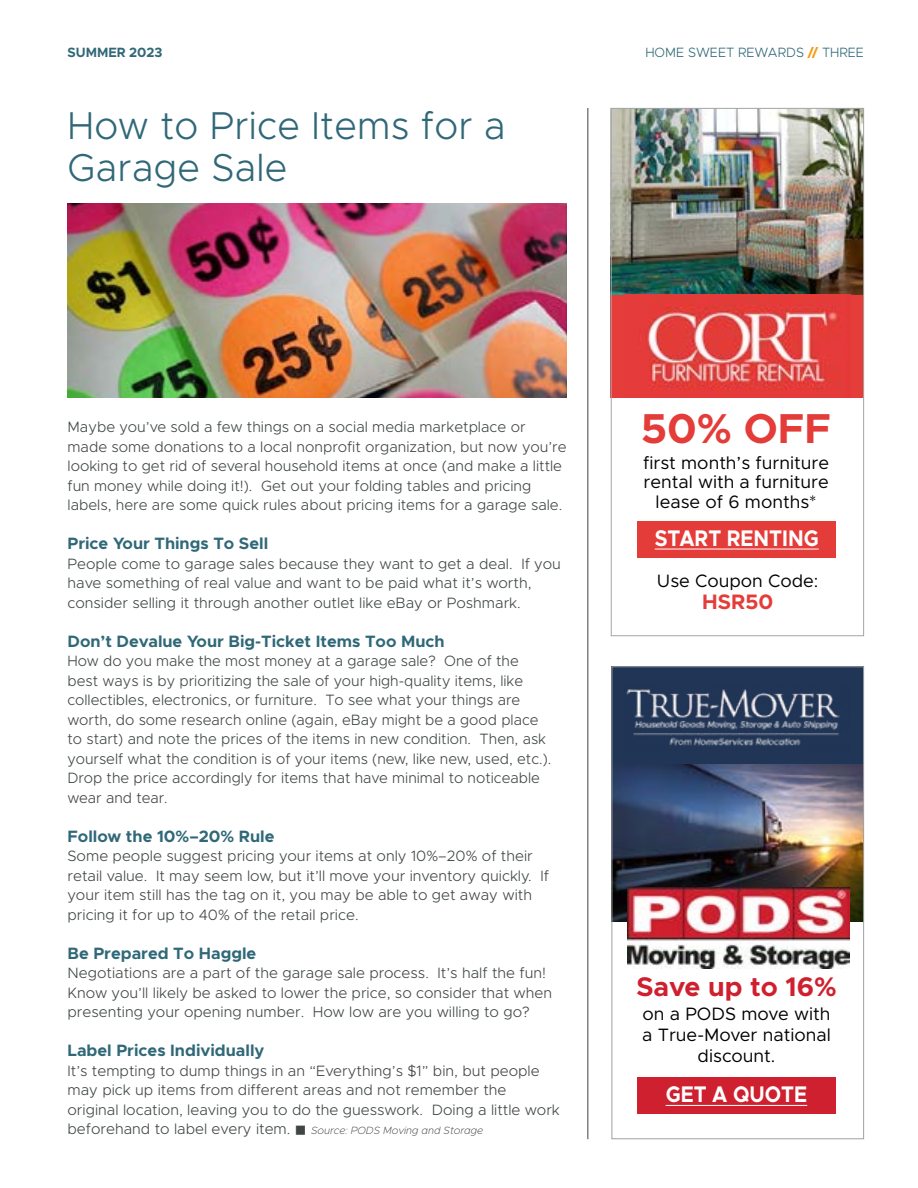
<style>
.page{position:relative;width:918px;height:1188px;background:#fff}
.page>*{position:absolute;margin:0;border:0;box-sizing:border-box;transform-origin:0 0}
.t1{font:700 42px "Metropolis";color:#e43c39}
.t2{font:300 39px/42px "Metropolis";letter-spacing:.005em;color:#306878}
.t3{font:700 27px "Metropolis";color:#cf202f}
.t4{font:700 22.65px "Metropolis";color:#fff;scale:.89 1}
.t5{font:700 21px "Metropolis";color:#e43c39}
.t6{font:18px/19.5px "Metropolis";color:#000;text-align:center}
.t7{font:700 16.5px "Metropolis";color:#306878}
.t8{font:300 15px/19.5px "Metropolis";color:#3f4643}
.t9{font:300 13.5px "Metropolis";color:#306878}
.t10{font:700 13.5px "Metropolis";color:#306878}
.s1{font-weight:700;color:#f69a11}
.s2{font-weight:200;font-style:italic;font-size:10.5px}
</style>
<div class="page">
<hr style="left:588px;top:108px;width:1px;height:1031px;background:#3f4643">
<img style="left:613px;top:110px;width:249px;height:185px">
<div style="left:611px;top:295px;width:253px;height:102px;background:#e53d3a"></div>
<img style="left:647px;top:295px;width:194px;height:95px">
<img style="left:68px;top:203px;width:499px;height:194px">
<div style="left:612px;top:666px;width:252px;height:99px;background:#213556"></div>
<img style="left:626px;top:689px;width:214px;height:57px">
<img style="left:614px;top:765px;width:248px;height:156px">
<img style="left:628px;top:887px;width:221px;height:82px">
<div style="left:637px;top:1078px;width:199px;height:36px;background:#cf202f"></div>
<hr style="left:666px;top:1105px;width:141px;height:1px;background:#fff">
<div style="left:612px;top:666px;width:252px;height:473px;border:1px solid #9fa2a1"></div>
<div style="left:611px;top:108px;width:253px;height:528px;border:1px solid #a3a6a5"></div>
<div style="left:637px;top:521px;width:199px;height:37px;background:#e43c39"></div>
<hr style="left:655px;top:549px;width:164px;height:1px;background:#fff">
<p class="t10" style="left:67px;top:44px;width:96px">SUMMER 2023</p>
<p class="t9" style="left:645px;top:44px;width:220px">HOME SWEET REWARDS <span class="s1">//</span> THREE</p>
<h2 class="t2" style="left:68px;top:105px;width:440px">How to Price Items for a<br>Garage Sale</h2>
<p class="t8" style="left:68px;top:417px;width:501px">Maybe you’ve sold a few things on a social media marketplace or made some donations to a local nonprofit organization, but now you’re looking to get rid of several household items at once (and make a little fun money while doing it!). Get out your folding tables and pricing labels, here are some quick rules about pricing items for a garage sale.</p>
<p class="t7" style="left:68px;top:533px;width:202px">Price Your Things To Sell</p>
<p class="t8" style="left:68px;top:554px;width:495px">People come to garage sales because they want to get a deal. If you have something of real value and want to be paid what it’s worth, consider selling it through another outlet like eBay or Poshmark.</p>
<p class="t7" style="left:68px;top:631px;width:379px">Don’t Devalue Your Big-Ticket Items Too Much</p>
<p class="t8" style="left:68px;top:651px;width:485px">How do you make the most money at a garage sale? One of the best ways is by prioritizing the sale of your high-quality items, like collectibles, electronics, or furniture. To see what your things are worth, do some research online (again, eBay might be a good place to start) and note the prices of the items in new condition. Then, ask yourself what the condition is of your items (new, like new, used, etc.).<br>Drop the price accordingly for items that have minimal to noticeable wear and tear.</p>
<p class="t7" style="left:68px;top:826px;width:209px">Follow the 10%–20% Rule</p>
<p class="t8" style="left:68px;top:846px;width:483px">Some people suggest pricing your items at only 10%–20% of their retail value. It may seem low, but it’ll move your inventory quickly. If your item still has the tag on it, you may be able to get away with pricing it for up to 40% of the retail price.</p>
<p class="t7" style="left:68px;top:943px;width:190px">Be Prepared To Haggle</p>
<p class="t8" style="left:68px;top:963px;width:486px">Negotiations are a part of the garage sale process. It’s half the fun!<br>Know you’ll likely be asked to lower the price, so consider that when presenting your opening number. How low are you willing to go?</p>
<p class="t7" style="left:68px;top:1040px;width:199px">Label Prices Individually</p>
<p class="t8" style="left:68px;top:1061px;width:494px">It’s tempting to dump things in an “Everything’s $1” bin, but people may pick up items from different areas and not remember the original location, leaving you to do the guesswork. Doing a little work beforehand to label every item. ■ <span class="s2">Source: PODS Moving and Storage</span></p>
<h1 class="t1" style="left:641px;top:402px;width:191px">50% OFF</h1>
<p class="t6" style="left:643px;top:453px;width:188px">first month’s furniture rental with a furniture lease of 6 months*</p>
<h3 class="t4" style="left:655px;top:524px;width:186px">START RENTING</h3>
<p class="t6" style="left:657px;top:571px;width:163px">Use Coupon Code:</p>
<h3 class="t5" style="left:702px;top:589px;width:72px">HSR50</h3>
<h3 class="t3" style="left:636px;top:970px;width:202px">Save up to 16%</h3>
<p class="t6" style="left:642px;top:1004px;width:190px;line-height:21px">on a PODS move with a True-Mover national discount.</p>
<h3 class="t4" style="left:666px;top:1080px;width:161px">GET A QUOTE</h3>
</div>
